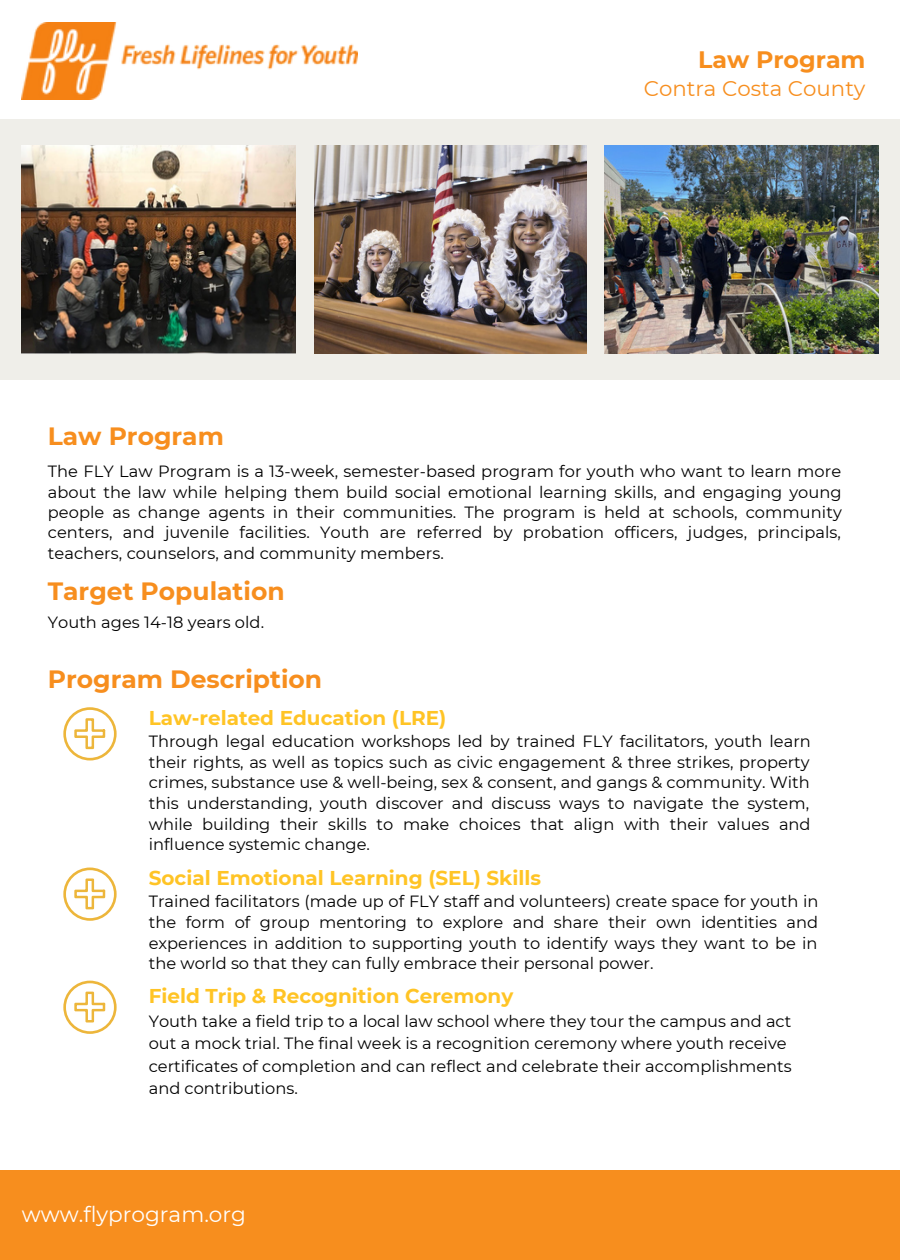
<style>
.page{position:relative;width:900px;height:1260px;background:#fff}
.page>*{position:absolute;margin:0;border:0;box-sizing:border-box;transform-origin:0 0}
.t1{font:700 25px "Montserrat";color:#f78e1e}
.t2{font:700 23.75px "Montserrat";color:#f78e1e}
.t3{font:21.75px "Montserrat";color:#fff}
.t4{font:21.25px "Montserrat";color:#f78e1e}
.t5{font:700 20px "Montserrat";color:#ffc425}
.t6{font:16.25px/20.5px "Montserrat";color:#000;text-align:justify}
</style>
<div class="page">
<div style="left:0;top:119px;width:900px;height:261px;background:#efeee9"></div>
<img style="left:22px;top:145px;width:274px;height:209px">
<img style="left:314px;top:145px;width:272px;height:209px">
<img style="left:605px;top:145px;width:274px;height:209px">
<div style="left:0;top:1170px;width:900px;height:90px;background:#f78e1e"></div>
<svg style="left:63px;top:707px;width:54px;height:54px"></svg>
<svg style="left:63px;top:868px;width:54px;height:53px"></svg>
<svg style="left:63px;top:981px;width:54px;height:53px"></svg>
<img style="left:22px;top:23px;width:335px;height:77px">
<h2 class="t2" style="left:698px;top:45px;width:169px">Law Program</h2>
<h1 class="t1" style="left:48px;top:421px;width:178px">Law Program</h1>
<h3 class="t4" style="left:644px;top:75px;width:223px">Contra Costa County</h3>
<p class="t6" style="left:48px;top:461px;width:796px">The FLY Law Program is a 13-week, semester-based program for youth who want to learn more about the law while helping them build social emotional learning skills, and engaging young people as change agents in their communities. The program is held at schools, community centers, and juvenile facilities. Youth are referred by probation officers, judges, principals, teachers, counselors, and community members.</p>
<h1 class="t1" style="left:48px;top:576px;width:238px">Target Population</h1>
<p class="t6" style="left:48px;top:612px;width:218px">Youth ages 14-18 years old.</p>
<h1 class="t1" style="left:48px;top:664px;width:276px">Program Description</h1>
<p class="t5" style="left:149px;top:706px;width:299px">Law-related Education (LRE)</p>
<p class="t6" style="left:149px;top:731px;width:664px">Through legal education workshops led by trained FLY facilitators, youth learn their rights, as well as topics such as civic engagement &amp; three strikes, property crimes, substance use &amp; well-being, sex &amp; consent, and gangs &amp; community. With this understanding, youth discover and discuss ways to navigate the system, while building their skills to make choices that align with their values and influence systemic change.</p>
<p class="t5" style="left:149px;top:866px;width:394px">Social Emotional Learning (SEL) Skills</p>
<p class="t6" style="left:149px;top:891px;width:671px">Trained facilitators (made up of FLY staff and volunteers) create space for youth in the form of group mentoring to explore and share their own identities and experiences in addition to supporting youth to identify ways they want to be in the world so that they can fully embrace their personal power.</p>
<p class="t5" style="left:149px;top:984px;width:366px">Field Trip &amp; Recognition Ceremony</p>
<p class="t6" style="left:149px;top:1010px;width:644px;line-height:22.5px;text-align:left">Youth take a field trip to a local law school where they tour the campus and act out a mock trial. The final week is a recognition ceremony where youth receive certificates of completion and can reflect and celebrate their accomplishments and contributions.</p>
<h3 class="t3" style="left:22px;top:1201px;width:226px">www.flyprogram.org</h3>
</div>
